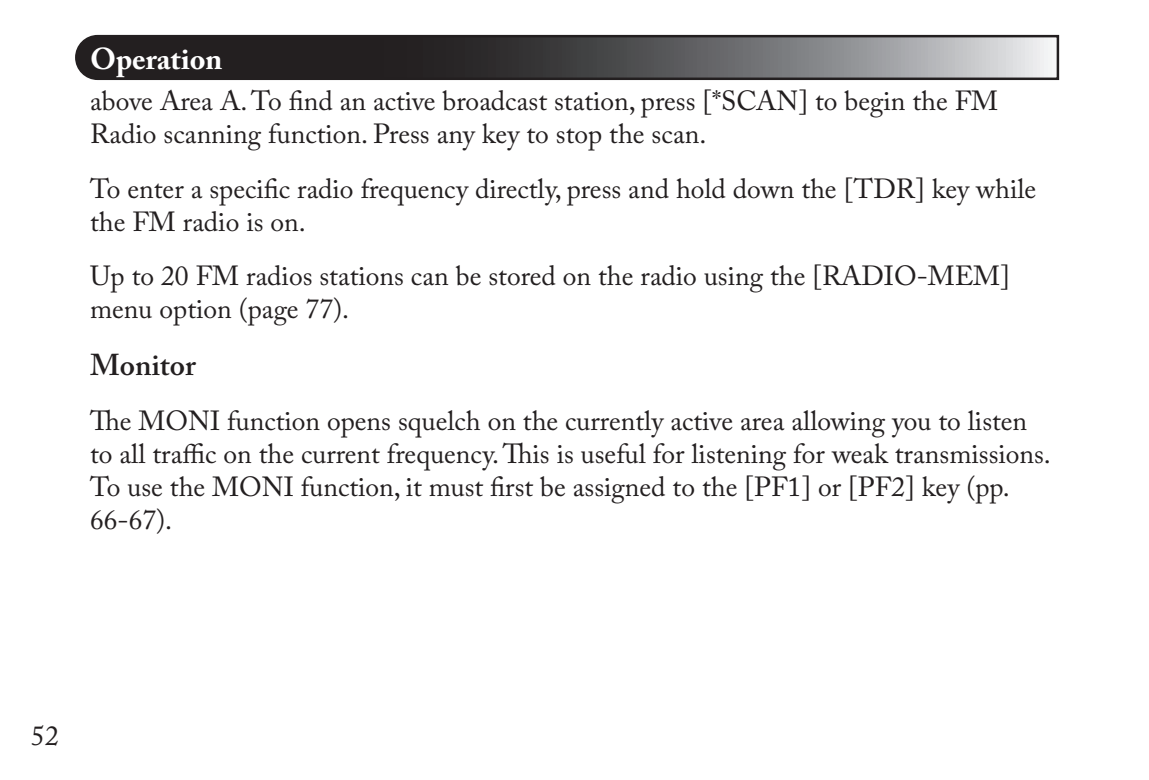
<style>
.page{position:relative;width:1149px;height:780px;background:#fff}
.page>*{position:absolute;margin:0;border:0;box-sizing:border-box;transform-origin:0 0}
.t1{font:700 30px "Adobe Caslon Pro";color:#fff}
.Sub-Section_Header{font:600 30px "Adobe Caslon Pro";color:#231f20}
.Body_Paragraph{font:27.5px/33px "Adobe Caslon Pro";color:#231f20}
</style>
<div class="page">
<svg style="left:75px;top:34px;width:985px;height:47px;background:#5a595a"></svg>
<p class="t1" style="left:90px;top:41px;width:134px">Operation</p>
<p class="Body_Paragraph" style="left:90px;top:84px;width:909px">above Area A. To find an active broadcast station, press [*SCAN] to begin the FM<br>Radio scanning function. Press any key to stop the scan.</p>
<p class="Body_Paragraph" style="left:90px;top:171px;width:947px">To enter a specific radio frequency directly, press and hold down the [TDR] key while the FM radio is on.</p>
<p class="Body_Paragraph" style="left:90px;top:259px;width:921px">Up to 20 FM radios stations can be stored on the radio using the [RADIO-MEM] menu option (page 77).</p>
<p class="Sub-Section_Header" style="left:90px;top:347px;width:107px">Monitor</p>
<p class="Body_Paragraph" style="left:90px;top:403px;width:961px">The MONI function opens squelch on the currently active area allowing you to listen to all traffic on the current frequency. This is useful for listening for weak transmissions.<br>To use the MONI function, it must first be assigned to the [PF1] or [PF2] key (pp.<br>66-67).</p>
<p class="Body_Paragraph" style="left:31px;top:719px;width:29px">52</p>
</div>
